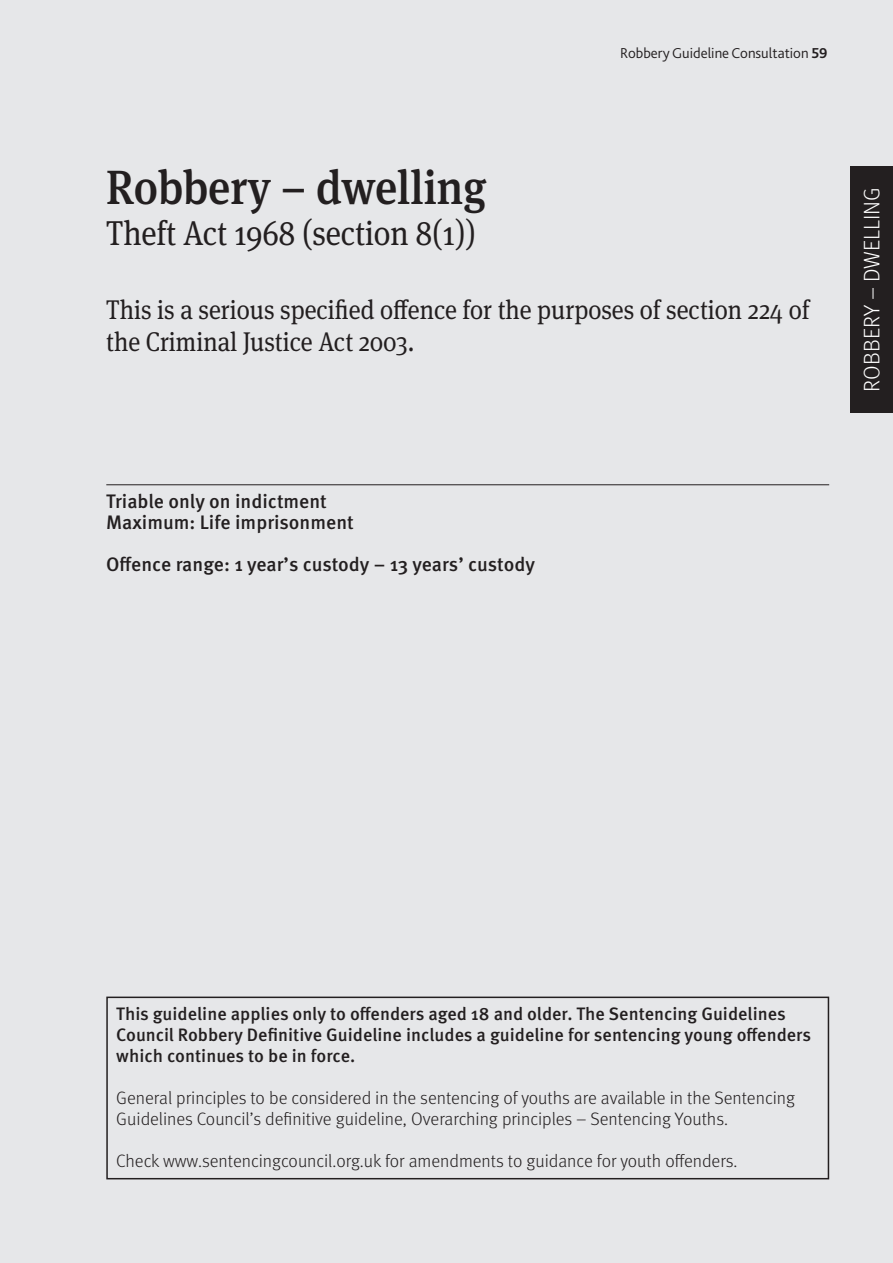
<style>
.page{position:relative;width:893px;height:1263px;background:#fff}
.page>*{position:absolute;margin:0;border:0;box-sizing:border-box;transform-origin:0 0}
.offence_name{font:500 48px "Meta Serif OT";color:#231f20;scale:.91 1}
.act_name{font:34.5px "Meta Serif OT";letter-spacing:-.005em;color:#231f20;scale:.91 1}
.act_name-2{font:27px/32.4px "Meta Serif OT";color:#231f20;scale:.91 1}
.t1{font:300 22.5px "Meta OT";color:#fff}
.Annex_-_triable_max{font:500 19.5px "Meta OT";color:#231f20}
.body_text{font:300 18px/21px "Meta OT";color:#231f20}
.body_text-2{font:500 18px/21px "Meta OT";color:#231f20}
.t2{font:300 15px "Bliss 2";color:#231f20}
.s1{font-weight:700}
</style>
<div class="page">
<div style="left:1px;top:0;width:892px;height:1263px;background:#e6e7e9"></div>
<div style="left:850px;top:166px;width:43px;height:246px;background:#231f20"></div>
<hr style="left:106px;top:484px;width:723px;height:1px;background:#231f20">
<div style="left:106px;top:996px;width:723px;height:183px;border:2px solid #231f20"></div>
<p class="t2" style="left:620px;top:43px;width:209px">Robbery Guideline Consultation <span class="s1">59</span></p>
<p class="offence_name" style="left:106px;top:158px;width:419px">Robbery – dwelling</p>
<p class="act_name" style="left:106px;top:213px;width:408px">Theft Act 1968 (section 8(1))</p>
<p class="act_name-2" style="left:106px;top:294px;width:774px">This is a serious specified offence for the purposes of section 224 of the Criminal Justice Act 2003.</p>
<p class="Annex_-_triable_max" style="left:106px;top:490px;width:222px">Triable only on indictment</p>
<p class="Annex_-_triable_max" style="left:106px;top:511px;width:249px">Maximum: Life imprisonment</p>
<p class="Annex_-_triable_max" style="left:106px;top:553px;width:430px">Offence range: 1 year’s custody – 13 years’ custody</p>
<p class="t1" style="left:858px;top:391px;width:205px;rotate:-90deg">ROBBERY – DWELLING</p>
<p class="body_text-2" style="left:116px;top:1004px;width:696px">This guideline applies only to offenders aged 18 and older. The Sentencing Guidelines<br>Council Robbery Definitive Guideline includes a guideline for sentencing young offenders which continues to be in force.</p>
<p class="body_text" style="left:116px;top:1088px;width:680px">General principles to be considered in the sentencing of youths are available in the Sentencing<br>Guidelines Council’s definitive guideline, Overarching principles – Sentencing Youths.</p>
<p class="body_text" style="left:116px;top:1151px;width:623px">Check www.sentencingcouncil.org.uk for amendments to guidance for youth offenders.</p>
</div>
